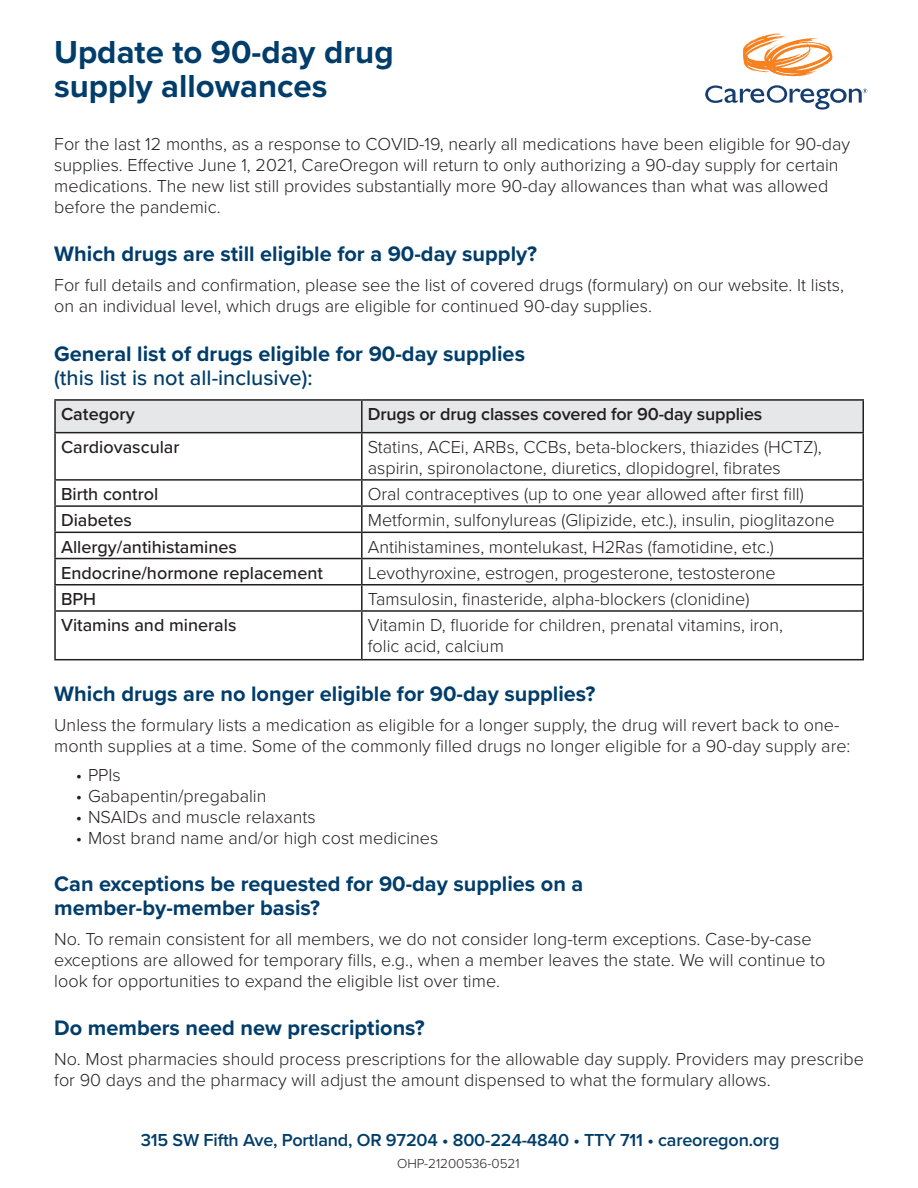
<style>
.page{position:relative;width:918px;height:1188px;background:#fff}
.page>*{position:absolute;margin:0;border:0;box-sizing:border-box;transform-origin:0 0}
.Heading_1{font:700 33px/34.5px "Proxima Nova";color:#003d6a}
.Subhead_2{font:700 21.75px/24px "Proxima Nova";color:#003d6a}
.Body_Copy{font:300 18px/21px "Proxima Nova";color:#231f20}
.Heading_1-2{font:300 18px/21px "Proxima Nova";color:#231f20}
.Body_Copy-2{font:500 18px "Proxima Nova";color:#231f20}
.t1{font:600 18px "Proxima Nova";letter-spacing:-.01em;color:#003d6a}
.Subhead_2-2{font:600 18px "Proxima Nova";letter-spacing:-.01em;color:#231f20}
.Subhead_2-3{font:300 13.5px "Proxima Nova";color:#231f20}
.s1{font-weight:500}
</style>
<div class="page">
<svg style="left:743px;top:33px;width:89px;height:43px"></svg>
<svg style="left:705px;top:85px;width:162px;height:25px"></svg>
<div style="left:56px;top:401px;width:806px;height:31px;background:#e6e7e9"></div>
<hr style="left:54px;top:399px;width:308px;height:2px;background:#231f20">
<hr style="left:54px;top:401px;width:2px;height:31px;background:#231f20">
<hr style="left:362px;top:399px;width:502px;height:2px;background:#231f20">
<hr style="left:361px;top:401px;width:2px;height:31px;background:#231f20">
<hr style="left:862px;top:401px;width:2px;height:31px;background:#231f20">
<hr style="left:54px;top:432px;width:308px;height:1px;background:#231f20">
<hr style="left:54px;top:433px;width:2px;height:46px;background:#231f20">
<hr style="left:362px;top:432px;width:502px;height:1px;background:#231f20">
<hr style="left:361px;top:433px;width:2px;height:46px;background:#231f20">
<hr style="left:862px;top:433px;width:2px;height:46px;background:#231f20">
<hr style="left:54px;top:479px;width:308px;height:2px;background:#231f20">
<hr style="left:54px;top:481px;width:2px;height:24px;background:#231f20">
<hr style="left:362px;top:479px;width:502px;height:2px;background:#231f20">
<hr style="left:361px;top:481px;width:2px;height:24px;background:#231f20">
<hr style="left:862px;top:481px;width:2px;height:24px;background:#231f20">
<hr style="left:54px;top:505px;width:308px;height:2px;background:#231f20">
<hr style="left:54px;top:507px;width:2px;height:25px;background:#231f20">
<hr style="left:362px;top:505px;width:502px;height:2px;background:#231f20">
<hr style="left:361px;top:507px;width:2px;height:25px;background:#231f20">
<hr style="left:862px;top:507px;width:2px;height:25px;background:#231f20">
<hr style="left:54px;top:532px;width:308px;height:1px;background:#231f20">
<hr style="left:54px;top:533px;width:2px;height:25px;background:#231f20">
<hr style="left:362px;top:532px;width:502px;height:1px;background:#231f20">
<hr style="left:361px;top:533px;width:2px;height:25px;background:#231f20">
<hr style="left:862px;top:533px;width:2px;height:25px;background:#231f20">
<hr style="left:54px;top:558px;width:308px;height:1px;background:#231f20">
<hr style="left:54px;top:559px;width:2px;height:25px;background:#231f20">
<hr style="left:362px;top:558px;width:502px;height:1px;background:#231f20">
<hr style="left:361px;top:559px;width:2px;height:25px;background:#231f20">
<hr style="left:862px;top:559px;width:2px;height:25px;background:#231f20">
<hr style="left:54px;top:584px;width:308px;height:2px;background:#231f20">
<hr style="left:54px;top:586px;width:2px;height:24px;background:#231f20">
<hr style="left:362px;top:584px;width:502px;height:2px;background:#231f20">
<hr style="left:361px;top:586px;width:2px;height:24px;background:#231f20">
<hr style="left:862px;top:586px;width:2px;height:24px;background:#231f20">
<hr style="left:54px;top:610px;width:308px;height:2px;background:#231f20">
<hr style="left:54px;top:612px;width:2px;height:47px;background:#231f20">
<hr style="left:362px;top:610px;width:502px;height:2px;background:#231f20">
<hr style="left:361px;top:612px;width:2px;height:47px;background:#231f20">
<hr style="left:862px;top:612px;width:2px;height:47px;background:#231f20">
<hr style="left:54px;top:659px;width:308px;height:1px;background:#231f20">
<hr style="left:362px;top:659px;width:502px;height:1px;background:#231f20">
<p class="Heading_1" style="left:54px;top:34px;width:341px">Update to 90-day drug supply allowances</p>
<p class="Body_Copy" style="left:54px;top:132px;width:798px">For the last 12 months, as a response to COVID-19, nearly all medications have been eligible for 90-day supplies. Effective June 1, 2021, CareOregon will return to only authorizing a 90-day supply for certain medications. The new list still provides substantially more 90-day allowances than what was allowed before the pandemic.</p>
<p class="Subhead_2" style="left:54px;top:242px;width:484px">Which drugs are still eligible for a 90-day supply?</p>
<p class="Body_Copy" style="left:54px;top:273px;width:791px">For full details and confirmation, please see the list of covered drugs (formulary) on our website. It lists, on an individual level, which drugs are eligible for continued 90-day supplies.</p>
<p class="Subhead_2" style="left:54px;top:341px;width:472px">General list of drugs eligible for 90-day supplies <span class="s1">(this list is not all-inclusive):</span></p>
<p class="Subhead_2-2" style="left:61px;top:401px;width:75px">Category</p>
<p class="Subhead_2-2" style="left:368px;top:401px;width:396px">Drugs or drug classes covered for 90-day supplies</p>
<p class="Body_Copy-2" style="left:61px;top:433px;width:120px">Cardiovascular</p>
<p class="Body_Copy" style="left:368px;top:435px;width:455px">Statins, ACEi, ARBs, CCBs, beta-blockers, thiazides (HCTZ), aspirin, spironolactone, diuretics, dlopidogrel, fibrates</p>
<p class="Body_Copy-2" style="left:61px;top:481px;width:99px">Birth control</p>
<p class="Body_Copy" style="left:368px;top:483px;width:438px">Oral contraceptives (up to one year allowed after first fill)</p>
<p class="Body_Copy-2" style="left:61px;top:507px;width:72px">Diabetes</p>
<p class="Body_Copy" style="left:368px;top:509px;width:469px">Metformin, sulfonylureas (Glipizide, etc.), insulin, pioglitazone</p>
<p class="Body_Copy-2" style="left:61px;top:533px;width:178px">Allergy/antihistamines</p>
<p class="Body_Copy" style="left:368px;top:535px;width:408px">Antihistamines, montelukast, H2Ras (famotidine, etc.)</p>
<p class="Body_Copy-2" style="left:61px;top:559px;width:263px">Endocrine/hormone replacement</p>
<p class="Body_Copy" style="left:368px;top:561px;width:409px">Levothyroxine, estrogen, progesterone, testosterone</p>
<p class="Body_Copy-2" style="left:61px;top:586px;width:37px">BPH</p>
<p class="Body_Copy" style="left:368px;top:587px;width:383px">Tamsulosin, finasteride, alpha-blockers (clonidine)</p>
<p class="Body_Copy-2" style="left:61px;top:612px;width:177px">Vitamins and minerals</p>
<p class="Body_Copy" style="left:368px;top:614px;width:417px">Vitamin D, fluoride for children, prenatal vitamins, iron, folic acid, calcium</p>
<p class="Subhead_2" style="left:54px;top:681px;width:543px">Which drugs are no longer eligible for 90-day supplies?</p>
<p class="Body_Copy" style="left:54px;top:713px;width:798px">Unless the formulary lists a medication as eligible for a longer supply, the drug will revert back to one&shy;month supplies at a time. Some of the commonly filled drugs no longer eligible for a 90-day supply are:</p>
<p class="Body_Copy" style="left:76px;top:764px;width:46px">• PPIs</p>
<p class="Body_Copy" style="left:76px;top:785px;width:192px">• Gabapentin/pregabalin</p>
<p class="Body_Copy" style="left:76px;top:806px;width:241px">• NSAIDs and muscle relaxants</p>
<p class="Body_Copy" style="left:76px;top:827px;width:364px">• Most brand name and/or high cost medicines</p>
<p class="Subhead_2" style="left:54px;top:871px;width:531px">Can exceptions be requested for 90-day supplies on a member-by-member basis?</p>
<p class="Body_Copy" style="left:54px;top:927px;width:773px">No. To remain consistent for all members, we do not consider long-term exceptions. Case-by-case exceptions are allowed for temporary fills, e.g., when a member leaves the state. We will continue to look for opportunities to expand the eligible list over time.</p>
<p class="Subhead_2" style="left:54px;top:1016px;width:372px">Do members need new prescriptions?</p>
<p class="Heading_1-2" style="left:54px;top:1047px;width:811px">No. Most pharmacies should process prescriptions for the allowable day supply. Providers may prescribe for 90 days and the pharmacy will adjust the amount dispensed to what the formulary allows.</p>
<p class="t1" style="left:141px;top:1127px;width:640px">315 SW Fifth Ave, Portland, OR 97204 • 800-224-4840 • TTY 711 • careoregon.org</p>
<p class="Subhead_2-3" style="left:397px;top:1153px;width:124px">OHP-21200536-0521</p>
</div>
